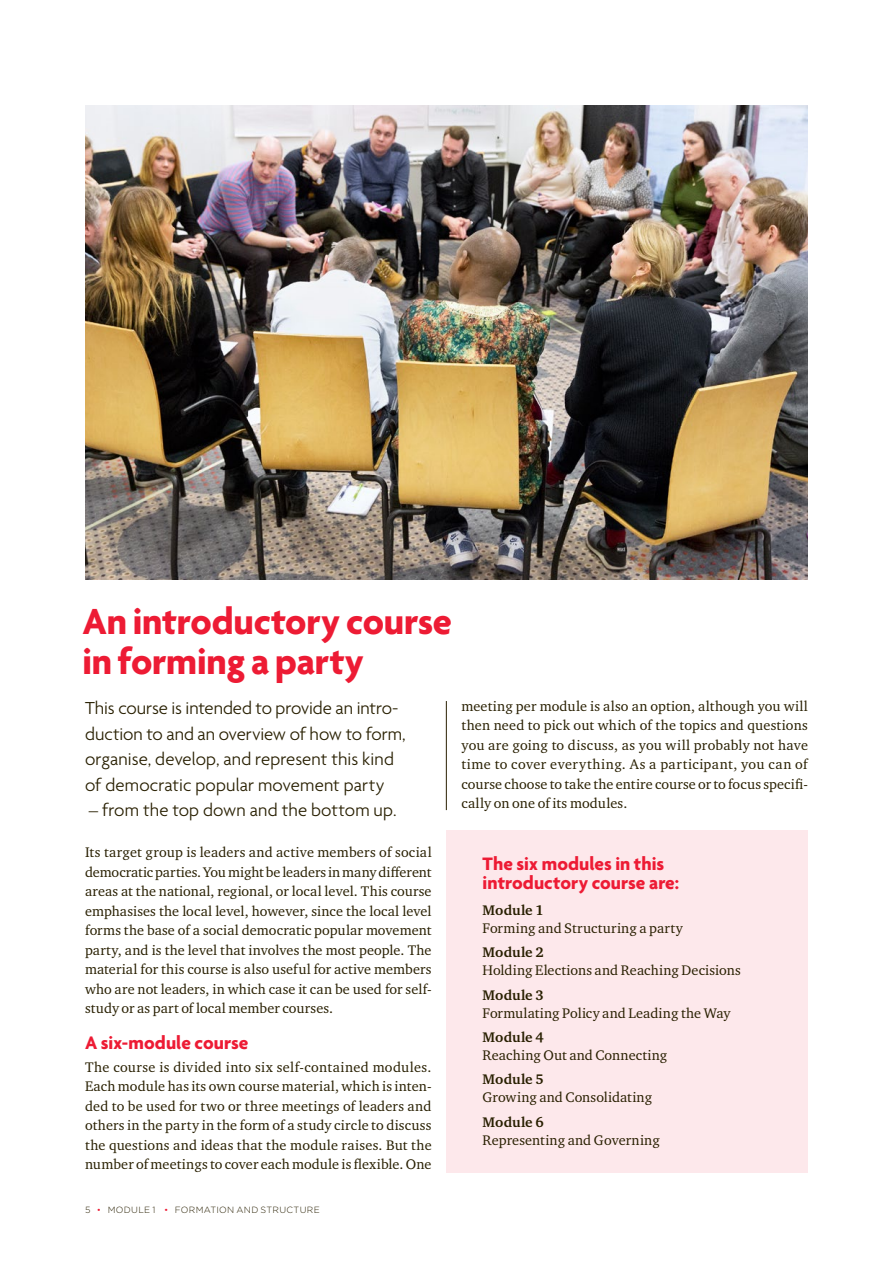
<style>
.page{position:relative;width:893px;height:1263px;background:#fff}
.page>*{position:absolute;margin:0;border:0;box-sizing:border-box;transform-origin:0 0}
.Rubbe_Agenda_Bold_26_27_-5{font:700 39px/40.5px "Agenda";letter-spacing:-.005em;color:#ed1b34}
.MELL_AgendaBold_13_13_RED{font:700 19.5px/19.5px "Agenda";letter-spacing:.005em;color:#ed1b34}
.MELLAN_AgendaBold_13_13_RED{font:700 19.5px "Agenda";color:#ed1b34}
.ingress_13_18{font:300 18.75px/25.5px "Agenda";color:#281f00}
.BRÖD__9_5_13{font:14.25px/19.5px "Charter ITC Pro";letter-spacing:.005em;color:#281f00}
.t1{font:300 9px "Gotham";letter-spacing:.035em;color:#281f00}
.s1{font-weight:700}
.s2{color:#ed1b34}
</style>
<div class="page">
<div style="left:446px;top:830px;width:362px;height:342px;background:#fde8eb"></div>
<hr style="left:446px;top:701px;width:1px;height:109px;background:#281f00">
<img style="left:85px;top:105px;width:723px;height:474px">
<p class="Rubbe_Agenda_Bold_26_27_-5" style="left:82px;top:604px;width:371px">An introductory course in forming a party</p>
<p class="ingress_13_18" style="left:85px;top:697px;width:322px">This course is intended to provide an intro&shy;duction to and an overview of how to form, organise, develop, and represent this kind of democratic popular movement party</p>
<p class="ingress_13_18" style="left:89px;top:799px;width:309px">– from the top down and the bottom up.</p>
<p class="BRÖD__9_5_13" style="left:85px;top:842px;width:348px;text-align:justify">Its target group is leaders and active members of social democratic parties. You might be leaders in many different areas at the national, regional, or local level. This course emphasises the local level, however, since the local level forms the base of a social democratic popular movement party, and is the level that involves the most people. The material for this course is also useful for active members who are not leaders, in which case it can be used for self&shy;study or as part of local member courses.</p>
<p class="MELLAN_AgendaBold_13_13_RED" style="left:85px;top:1032px;width:165px">A six-module course</p>
<p class="BRÖD__9_5_13" style="left:85px;top:1057px;width:348px;text-align:justify">The course is divided into six self-contained modules.<br>Each module has its own course material, which is inten&shy;ded to be used for two or three meetings of leaders and others in the party in the form of a study circle to discuss the questions and ideas that the module raises. But the number of meetings to cover each module is flexible. One</p>
<p class="BRÖD__9_5_13" style="left:461px;top:696px;width:348px;text-align:justify">meeting per module is also an option, although you will then need to pick out which of the topics and questions you are going to discuss, as you will probably not have time to cover everything. As a participant, you can of course choose to take the entire course or to focus specifi&shy;cally on one of its modules.</p>
<p class="MELL_AgendaBold_13_13_RED" style="left:483px;top:855px;width:198px">The six modules in this introductory course are:</p>
<p class="BRÖD__9_5_13" style="left:483px;top:901px;width:202px;line-height:18px"><span class="s1">Module 1<br></span>Forming and Structuring a party</p>
<p class="BRÖD__9_5_13" style="left:483px;top:943px;width:260px;line-height:18px"><span class="s1">Module 2<br></span>Holding Elections and Reaching Decisions</p>
<p class="BRÖD__9_5_13" style="left:483px;top:985px;width:249px;line-height:18px"><span class="s1">Module 3<br></span>Formulating Policy and Leading the Way</p>
<p class="BRÖD__9_5_13" style="left:483px;top:1028px;width:186px;line-height:18px"><span class="s1">Module 4<br></span>Reaching Out and Connecting</p>
<p class="BRÖD__9_5_13" style="left:483px;top:1070px;width:171px;line-height:18px"><span class="s1">Module 5<br></span>Growing and Consolidating</p>
<p class="BRÖD__9_5_13" style="left:483px;top:1112px;width:179px;line-height:18px"><span class="s1">Module 6<br></span>Representing and Governing</p>
<p class="t1" style="left:85px;top:1204px;width:236px">5 <span class="s2">•</span> MODULE 1 <span class="s2">•</span> FORMATION AND STRUCTURE</p>
</div>
